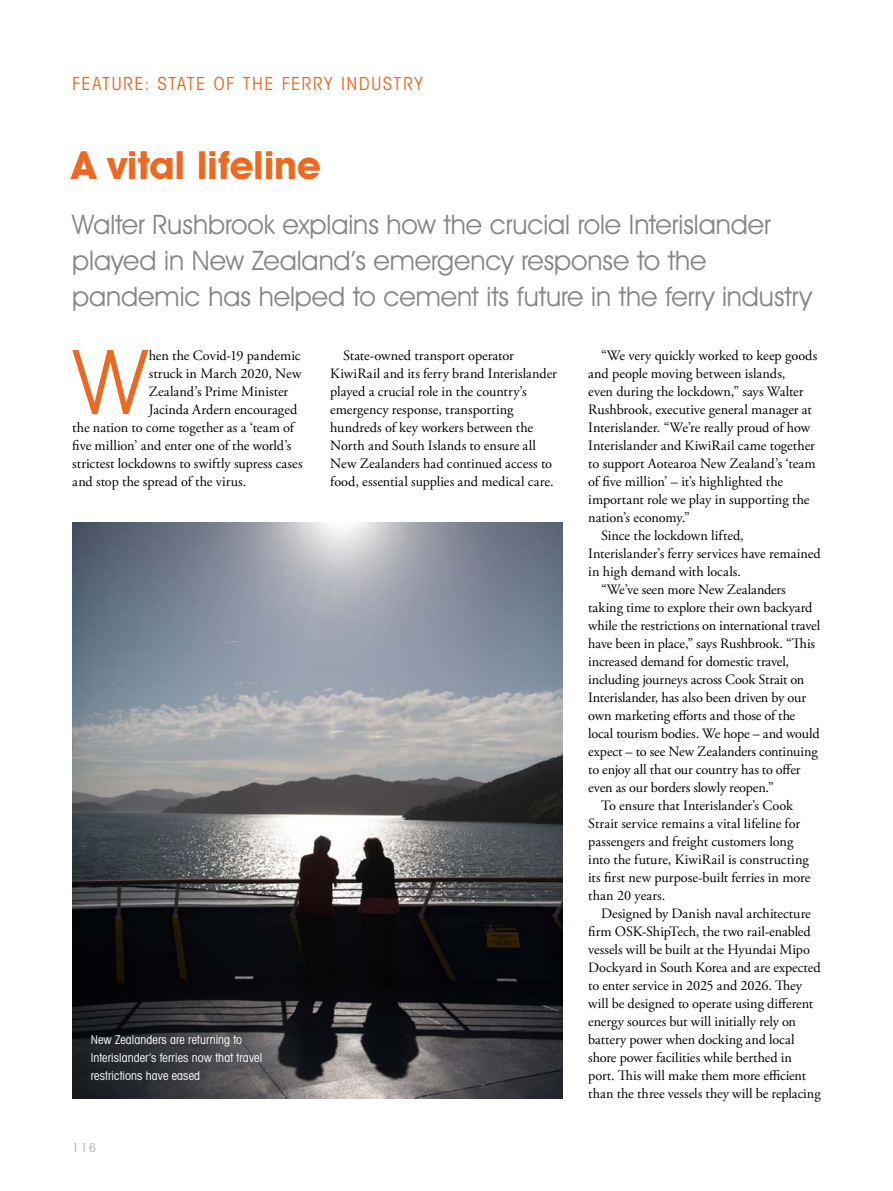
<style>
.page{position:relative;width:893px;height:1191px;background:#fff}
.page>*{position:absolute;margin:0;border:0;box-sizing:border-box;transform-origin:0 0}
.t1{font:90.15px "Avant Garde IT Cby BT";color:#ea6a24}
.t2{font:700 39px "Avant Garde IT Cby BT";letter-spacing:-.005em;color:#ea6a24}
.t3{font:27px/36px "Avant Garde IT Cby BT";color:#868689}
.t4{font:condensed 18px "Avant Garde IT Cby BT";letter-spacing:.085em;color:#ea6a24}
.t5{font:14.25px/18px "Adobe Garamond Pro";letter-spacing:-.005em;color:#000}
.t6{font:condensed 12px/18px "Avant Garde IT Cby BT";letter-spacing:.01em;color:#fff}
.t7{font:condensed 12px "Avant Garde IT Cby BT";color:#b6b3b5}
</style>
<div class="page">
<img style="left:72px;top:522px;width:491px;height:576px">
<p class="t4" style="left:72px;top:73px;width:352px">FEATURE: STATE OF THE FERRY INDUSTRY</p>
<h2 class="t2" style="left:72px;top:142px;width:250px">A vital lifeline</h2>
<h3 class="t3" style="left:72px;top:206px;width:741px">Walter Rushbrook explains how the crucial role Interislander played in New Zealand’s emergency response to the pandemic has helped to cement its future in the ferry industry</h3>
<h1 class="t1" style="left:74px;top:327px;width:75px">W</h1>
<p class="t5" style="left:149px;top:347px;width:153px">hen the Covid-19 pandemic</p>
<p class="t5" style="left:149px;top:365px;width:154px">struck in March 2020, New</p>
<p class="t5" style="left:149px;top:383px;width:141px">Zealand’s Prime Minister</p>
<p class="t5" style="left:149px;top:401px;width:150px">Jacinda Ardern encouraged</p>
<p class="t5" style="left:72px;top:419px;width:223px">the nation to come together as a ‘team of</p>
<p class="t5" style="left:72px;top:437px;width:221px">five million’ and enter one of the world’s</p>
<p class="t5" style="left:72px;top:455px;width:232px">strictest lockdowns to swiftly supress cases</p>
<p class="t5" style="left:72px;top:473px;width:176px">and stop the spread of the virus.</p>
<p class="t6" style="left:91px;top:1031px;width:173px">New Zealanders are returning to<br>Interislander’s ferries now that travel restrictions have eased</p>
<p class="t7" style="left:72px;top:1140px;width:25px">116</p>
<p class="t5" style="left:330px;top:347px;width:228px;text-indent:13px">State-owned transport operator KiwiRail and its ferry brand Interislander played a crucial role in the country’s emergency response, transporting hundreds of key workers between the North and South Islands to ensure all New Zealanders had continued access to food, essential supplies and medical care.</p>
<p class="t5" style="left:601px;top:347px;width:218px">“We very quickly worked to keep goods</p>
<p class="t5" style="left:588px;top:365px;width:199px">and people moving between islands,</p>
<p class="t5" style="left:588px;top:383px;width:217px">even during the lockdown,” says Walter</p>
<p class="t5" style="left:588px;top:401px;width:225px">Rushbrook, executive general manager at</p>
<p class="t5" style="left:588px;top:419px;width:223px">Interislander. “We’re really proud of how</p>
<p class="t5" style="left:588px;top:437px;width:228px">Interislander and KiwiRail came together</p>
<p class="t5" style="left:588px;top:455px;width:229px">to support Aotearoa New Zealand’s ‘team</p>
<p class="t5" style="left:588px;top:473px;width:196px">of five million’ – it’s highlighted the</p>
<p class="t5" style="left:588px;top:491px;width:223px">important role we play in supporting the</p>
<p class="t5" style="left:588px;top:509px;width:103px">nation’s economy.”</p>
<p class="t5" style="left:601px;top:527px;width:144px">Since the lockdown lifted,</p>
<p class="t5" style="left:588px;top:545px;width:234px">Interislander’s ferry services have remained</p>
<p class="t5" style="left:588px;top:563px;width:154px">in high demand with locals.</p>
<p class="t5" style="left:601px;top:581px;width:186px">“We’ve seen more New Zealanders</p>
<p class="t5" style="left:588px;top:599px;width:226px">taking time to explore their own backyard</p>
<p class="t5" style="left:588px;top:617px;width:234px">while the restrictions on international travel</p>
<p class="t5" style="left:588px;top:635px;width:228px">have been in place,” says Rushbrook. “This</p>
<p class="t5" style="left:588px;top:653px;width:202px">increased demand for domestic travel,</p>
<p class="t5" style="left:588px;top:671px;width:218px">including journeys across Cook Strait on</p>
<p class="t5" style="left:588px;top:689px;width:219px">Interislander, has also been driven by our</p>
<p class="t5" style="left:588px;top:707px;width:209px">own marketing efforts and those of the</p>
<p class="t5" style="left:588px;top:725px;width:233px">local tourism bodies. We hope – and would</p>
<p class="t5" style="left:588px;top:743px;width:231px">expect – to see New Zealanders continuing</p>
<p class="t5" style="left:588px;top:761px;width:214px">to enjoy all that our country has to offer</p>
<p class="t5" style="left:588px;top:779px;width:187px">even as our borders slowly reopen.”</p>
<p class="t5" style="left:601px;top:797px;width:194px">To ensure that Interislander’s Cook</p>
<p class="t5" style="left:588px;top:815px;width:213px">Strait service remains a vital lifeline for</p>
<p class="t5" style="left:588px;top:833px;width:207px">passengers and freight customers long</p>
<p class="t5" style="left:588px;top:851px;width:222px">into the future, KiwiRail is constructing</p>
<p class="t5" style="left:588px;top:869px;width:224px">its first new purpose-built ferries in more</p>
<p class="t5" style="left:588px;top:887px;width:79px">than 20 years.</p>
<p class="t5" style="left:601px;top:905px;width:211px">Designed by Danish naval architecture</p>
<p class="t5" style="left:588px;top:923px;width:224px">firm OSK-ShipTech, the two rail-enabled</p>
<p class="t5" style="left:588px;top:941px;width:223px">vessels will be built at the Hyundai Mipo</p>
<p class="t5" style="left:588px;top:959px;width:234px">Dockyard in South Korea and are expected</p>
<p class="t5" style="left:588px;top:977px;width:215px">to enter service in 2025 and 2026. They</p>
<p class="t5" style="left:588px;top:995px;width:226px">will be designed to operate using different</p>
<p class="t5" style="left:588px;top:1013px;width:209px">energy sources but will initially rely on</p>
<p class="t5" style="left:588px;top:1031px;width:208px">battery power when docking and local</p>
<p class="t5" style="left:588px;top:1049px;width:205px">shore power facilities while berthed in</p>
<p class="t5" style="left:588px;top:1067px;width:219px">port. This will make them more efficient</p>
<p class="t5" style="left:588px;top:1085px;width:234px">than the three vessels they will be replacing</p>
</div>
